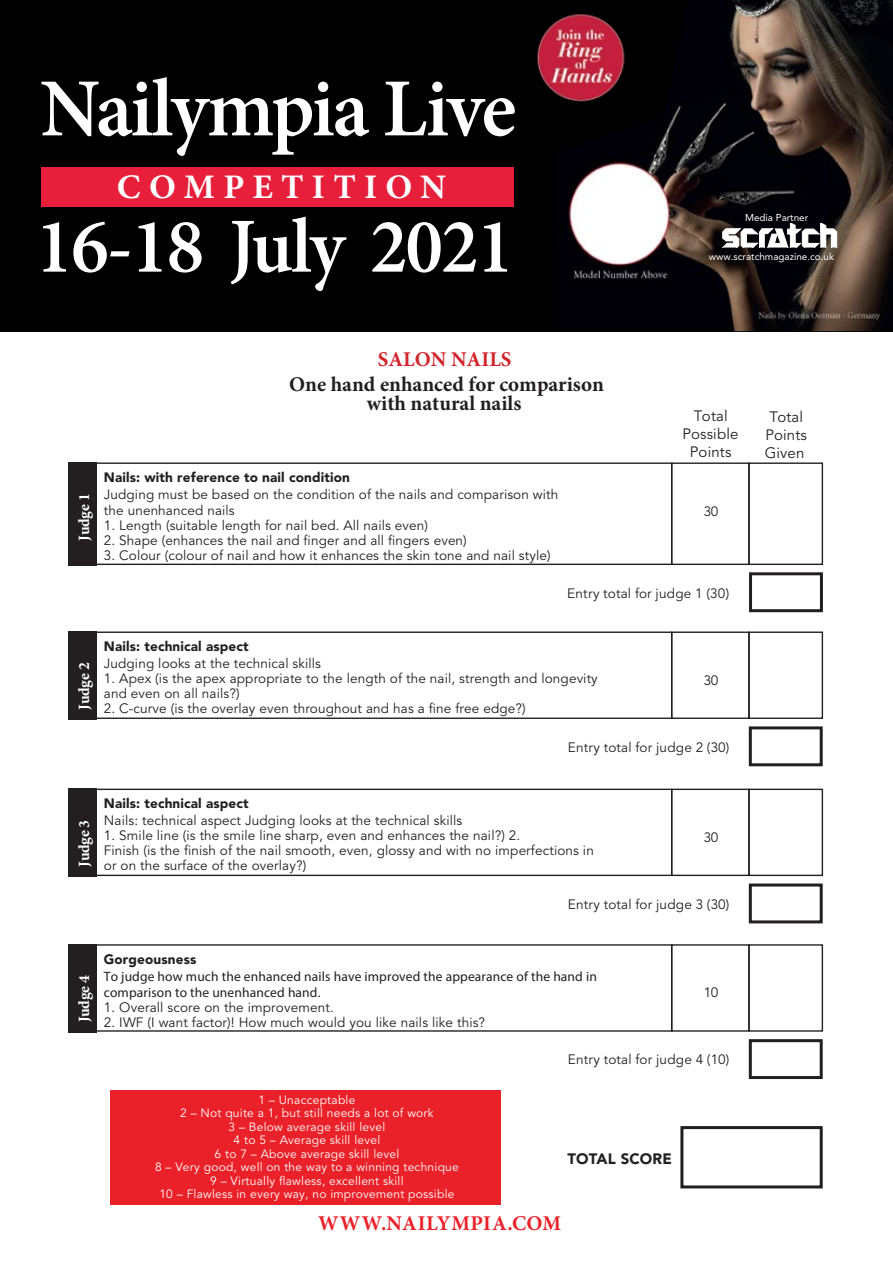
<style>
.page{position:relative;width:893px;height:1263px;background:#fff}
.page>*{position:absolute;margin:0;border:0;box-sizing:border-box;transform-origin:0 0}
.t1{font:600 82.65px "Minion Pro";letter-spacing:-.03em;color:#fff}
.t2{font:600 78px "Minion Pro";letter-spacing:-.03em;color:#fff}
.t3{font:700 34.5px "Minion Pro";letter-spacing:.235em;color:#fff}
.t4{font:700 21px/19.5px "Minion Pro";color:#231f20;text-align:center}
.t5{font:700 21px "Minion Pro";letter-spacing:.02em;color:#eb2129}
.t6{font:700 21px "Minion Pro";color:#d2232a}
.t7{font:700 15.75px "Minion Pro";letter-spacing:-.02em;color:#fff}
.t8{font:15px/18px "Avenir LT Std";letter-spacing:.01em;color:#231f20;text-align:center}
.t9{font:900 15px "Avenir LT Std";letter-spacing:.01em;color:#231f20}
.t10{font:13.5px/15px "Avenir LT Std";letter-spacing:.01em;color:#231f20}
.t11{font:13.5px/16.2px "Myriad Pro";letter-spacing:.01em;color:#231f20}
.t12{font:900 13.5px "Avenir LT Std";letter-spacing:.01em;color:#231f20}
.t13{font:12px/13.5px "Avenir LT Std";letter-spacing:.02em;color:#fff;text-align:center}
.t14{font:9.9px "Avenir LT Std";color:#fff}
</style>
<div class="page">
<div style="left:69px;top:462px;width:28px;height:104px;background:#231f20"></div>
<div style="left:749px;top:572px;width:74px;height:40px;border:3px solid #231f20"></div>
<div style="left:95px;top:462px;width:577px;height:103px;border:1px solid #231f20"></div>
<div style="left:671px;top:462px;width:79px;height:103px;border:1px solid #231f20"></div>
<div style="left:748px;top:462px;width:75px;height:103px;border:1px solid #231f20"></div>
<div style="left:749px;top:726px;width:74px;height:40px;border:3px solid #231f20"></div>
<div style="left:69px;top:631px;width:28px;height:89px;background:#231f20"></div>
<div style="left:95px;top:631px;width:577px;height:88px;border:1px solid #231f20"></div>
<div style="left:671px;top:631px;width:79px;height:88px;border:1px solid #231f20"></div>
<div style="left:748px;top:631px;width:75px;height:88px;border:1px solid #231f20"></div>
<div style="left:749px;top:883px;width:74px;height:40px;border:3px solid #231f20"></div>
<div style="left:69px;top:789px;width:28px;height:88px;background:#231f20"></div>
<div style="left:95px;top:789px;width:577px;height:87px;border:1px solid #231f20"></div>
<div style="left:671px;top:789px;width:79px;height:87px;border:1px solid #231f20"></div>
<div style="left:748px;top:789px;width:75px;height:87px;border:1px solid #231f20"></div>
<div style="left:749px;top:1039px;width:74px;height:40px;border:3px solid #231f20"></div>
<div style="left:69px;top:944px;width:28px;height:88px;background:#231f20"></div>
<div style="left:95px;top:944px;width:577px;height:88px;border:1px solid #231f20"></div>
<div style="left:671px;top:944px;width:79px;height:88px;border:1px solid #231f20"></div>
<div style="left:748px;top:944px;width:75px;height:88px;border:1px solid #231f20"></div>
<div style="left:680px;top:1126px;width:143px;height:62px;border:3px solid #231f20"></div>
<div style="left:111px;top:1090px;width:390px;height:115px;background:#eb2129"></div>
<div style="left:0;top:0;width:893px;height:331px;background:#000001"></div>
<img style="left:568px;top:0;width:325px;height:331px">
<svg style="left:721px;top:224px;width:116px;height:24px"></svg>
<div style="left:42px;top:167px;width:472px;height:40px;background:#e71f3b"></div>
<img style="left:536px;top:13px;width:89px;height:89px;border-radius:44px">
<h1 class="t1" style="left:40px;top:52px;width:478px">Nailympia Live</h1>
<h3 class="t3" style="left:117px;top:163px;width:331px">COMPETITION</h3>
<h2 class="t2" style="left:35px;top:193px;width:480px">16-18 July 2021</h2>
<h3 class="t6" style="left:378px;top:345px;width:135px">SALON NAILS</h3>
<h3 class="t4" style="left:289px;top:374px;width:316px">One hand enhanced for comparison with natural nails</h3>
<p class="t7" style="left:73px;top:541px;width:49px;rotate:-90deg">Judge 1</p>
<p class="t12" style="left:104px;top:469px;width:248px">Nails: with reference to nail condition</p>
<p class="t10" style="left:104px;top:487px;width:456px;line-height:16.2px">Judging must be based on the condition of the nails and comparison with the unenhanced nails</p>
<p class="t10" style="left:104px;top:519px;width:326px">1. Length (suitable length for nail bed. All nails even)</p>
<p class="t10" style="left:104px;top:534px;width:364px">2. Shape (enhances the nail and finger and all fingers even)</p>
<p class="t10" style="left:104px;top:549px;width:448px">3. Colour (colour of nail and how it enhances the skin tone and nail style)</p>
<p class="t14" style="left:745px;top:212px;width:65px">Media Partner</p>
<p class="t14" style="left:709px;top:250px;width:127px">www.scratchmagazine.co.uk</p>
<p class="t8" style="left:682px;top:407px;width:58px">Total<br>Possible</p>
<p class="t8" style="left:765px;top:409px;width:44px">Total<br>Points<br>Given</p>
<p class="t8" style="left:690px;top:443px;width:43px">Points</p>
<p class="t10" style="left:704px;top:504px;width:16px">30</p>
<p class="t10" style="left:567px;top:586px;width:164px">Entry total for judge 1 (30)</p>
<p class="t7" style="left:73px;top:710px;width:49px;rotate:-90deg">Judge 2</p>
<p class="t12" style="left:104px;top:638px;width:146px">Nails: technical aspect</p>
<p class="t10" style="left:104px;top:656px;width:219px">Judging looks at the technical skills</p>
<p class="t10" style="left:104px;top:671px;width:495px">1. Apex (is the apex appropriate to the length of the nail, strength and longevity and even on all nails?)</p>
<p class="t10" style="left:104px;top:701px;width:423px">2. C-curve (is the overlay even throughout and has a fine free edge?)</p>
<p class="t10" style="left:704px;top:673px;width:16px">30</p>
<p class="t10" style="left:568px;top:740px;width:163px">Entry total for judge 2 (30)</p>
<p class="t7" style="left:73px;top:867px;width:49px;rotate:-90deg">Judge 3</p>
<p class="t12" style="left:104px;top:795px;width:146px">Nails: technical aspect</p>
<p class="t10" style="left:104px;top:813px;width:360px">Nails: technical aspect Judging looks at the technical skills</p>
<p class="t10" style="left:104px;top:828px;width:491px">1. Smile line (is the smile line sharp, even and enhances the nail?) 2.<br>Finish (is the finish of the nail smooth, even, glossy and with no imperfections in or on the surface of the overlay?)</p>
<p class="t10" style="left:704px;top:830px;width:16px">30</p>
<p class="t10" style="left:568px;top:897px;width:163px">Entry total for judge 3 (30)</p>
<p class="t7" style="left:73px;top:1022px;width:49px;rotate:-90deg">Judge 4</p>
<p class="t12" style="left:104px;top:951px;width:94px">Gorgeousness</p>
<p class="t11" style="left:104px;top:968px;width:494px">Тo judge how much the enhanced nails have improved the appearance of the hand in comparison to the unenhanced hand.</p>
<p class="t10" style="left:104px;top:1000px;width:231px">1. Overall score on the improvement.</p>
<p class="t10" style="left:104px;top:1015px;width:383px">2. IWF (I want factor)! How much would you like nails like this?</p>
<p class="t10" style="left:704px;top:985px;width:16px">10</p>
<p class="t13" style="left:155px;top:1093px;width:305px">1 – Unacceptable<br>2 – Not quite a 1, but still needs a lot of work<br>3 – Below average skill level<br>4 to 5 – Average skill level<br>6 to 7 – Above average skill level<br>8 – Very good, well on the way to a winning technique 9 – Virtually flawless, excellent skill<br>10 – Flawless in every way, no improvement possible</p>
<p class="t10" style="left:568px;top:1053px;width:163px">Entry total for judge 4 (10)</p>
<p class="t9" style="left:567px;top:1149px;width:106px">TOTAL SCORE</p>
<h3 class="t5" style="left:318px;top:1208px;width:244px">WWW.NAILYMPIA.COM</h3>
</div>
